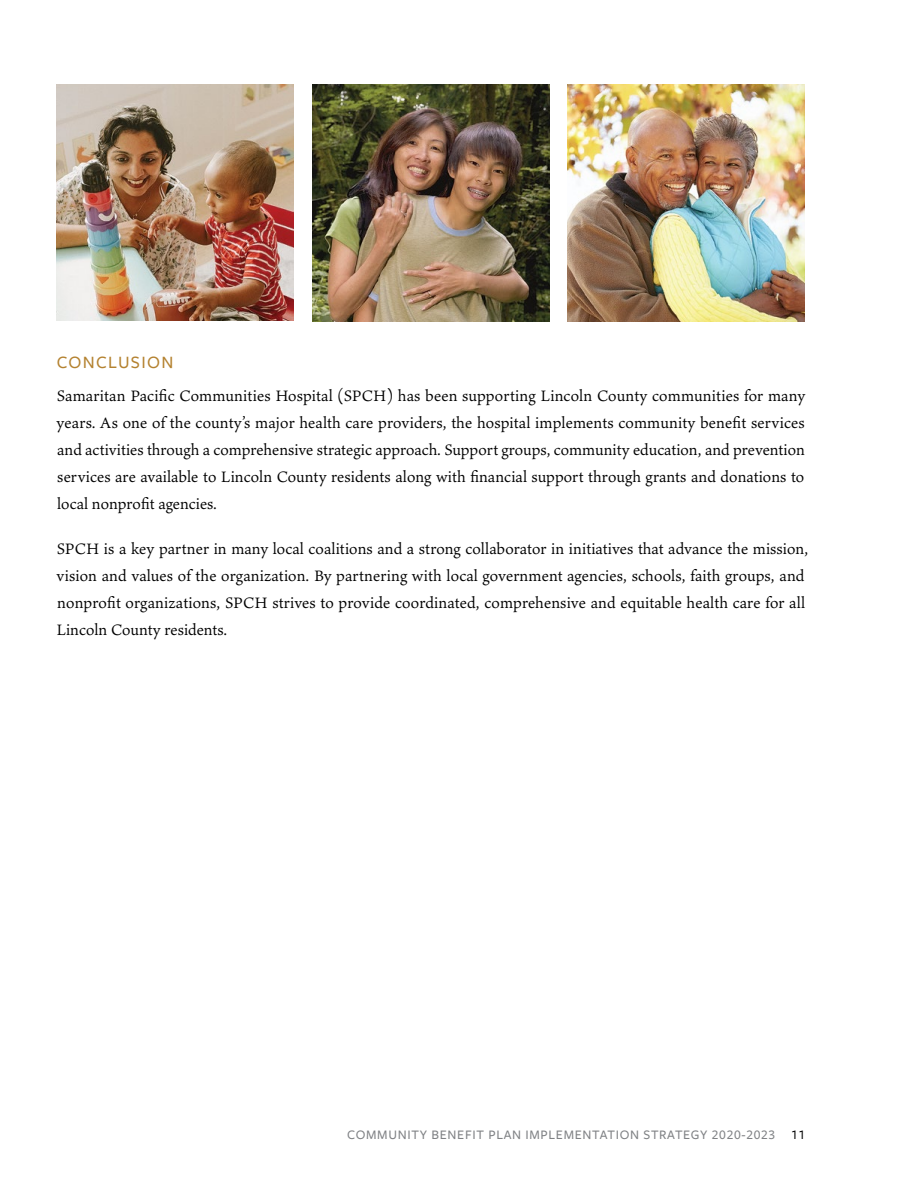
<style>
.page{position:relative;width:918px;height:1188px;background:#fff}
.page>*{position:absolute;margin:0;border:0;box-sizing:border-box;transform-origin:0 0}
.t1{font:500 18px "Freight Sans Pro";letter-spacing:.075em;color:#b48230}
.t2{font:16.5px/27px "Ten Oldstyle";letter-spacing:.005em;color:#000;text-align:justify}
.t3{font:500 13.5px "Freight Sans Pro";letter-spacing:.05em;color:#808285}
.s1{color:#000}
</style>
<div class="page">
<img style="left:56px;top:84px;width:237px;height:237px">
<img style="left:312px;top:85px;width:237px;height:237px">
<img style="left:568px;top:85px;width:237px;height:237px">
<p class="t1" style="left:57px;top:350px;width:118px">CONCLUSION</p>
<p class="t2" style="left:57px;top:382px;width:750px">Samaritan Pacific Communities Hospital (SPCH) has been supporting Lincoln County communities for many years. As one of the county’s major health care providers, the hospital implements community benefit services and activities through a comprehensive strategic approach. Support groups, community education, and prevention services are available to Lincoln County residents along with financial support through grants and donations to local nonprofit agencies.</p>
<p class="t2" style="left:56px;top:535px;width:753px;text-align:left">SPCH is a key partner in many local coalitions and a strong collaborator in initiatives that advance the mission, vision and values of the organization. By partnering with local government agencies, schools, faith groups, and nonprofit organizations, SPCH strives to provide coordinated, comprehensive and equitable health care for all Lincoln County residents.</p>
<p class="t3" style="left:347px;top:1126px;width:460px">COMMUNITY BENEFIT PLAN IMPLEMENTATION STRATEGY 2020-2023 <span class="s1">11</span></p>
</div>
